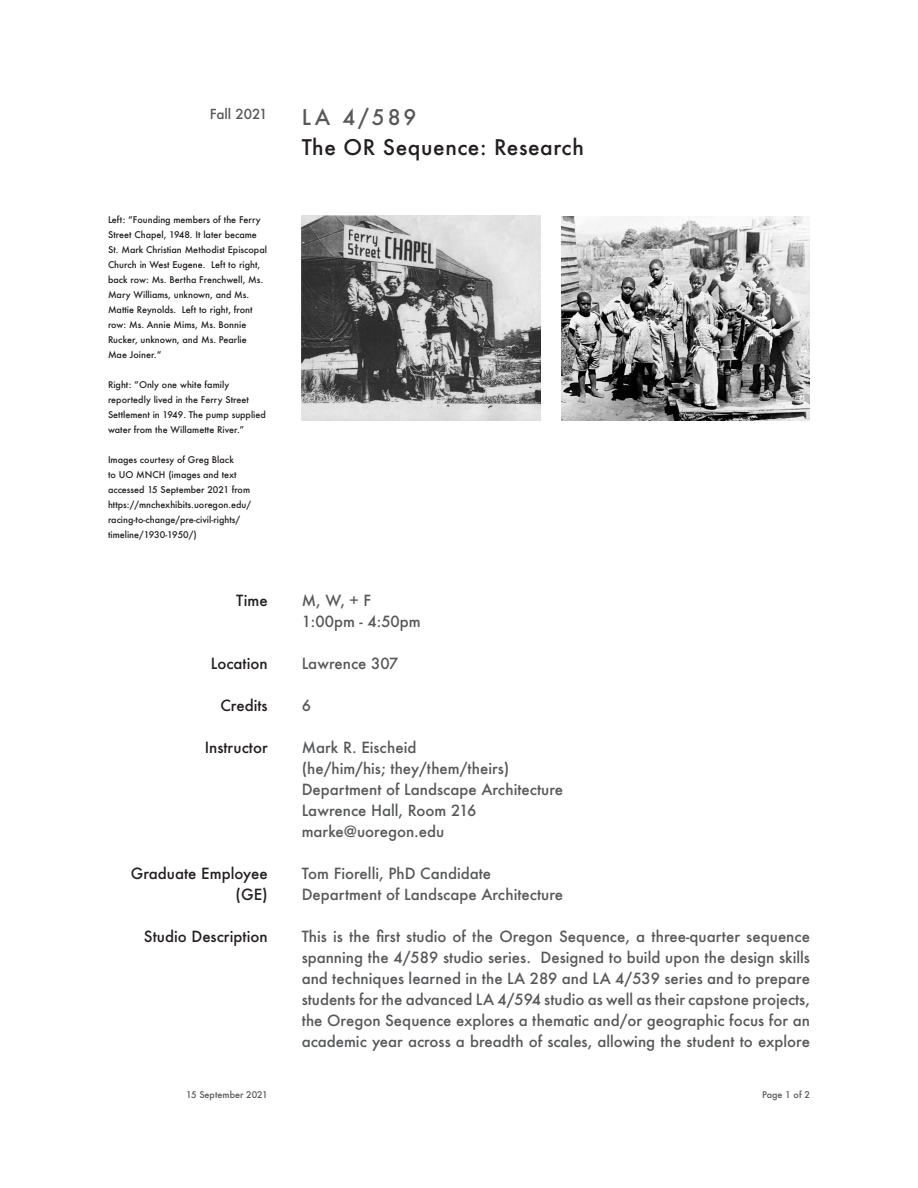
<style>
.page{position:relative;width:918px;height:1188px;background:#fff}
.page>*{position:absolute;margin:0;border:0;box-sizing:border-box;transform-origin:0 0}
.t1{font:500 21px "Futura";letter-spacing:.025em;color:#231f20}
.t2{font:500 21px "Futura";color:#57585a}
.t3{font:500 15px/21px "Futura";color:#57585a;text-align:justify}
.t4{font:500 15px/21px "Futura";color:#231f20;text-align:right}
.t5{font:500 13.5px "Futura";color:#57585a}
.t6{font:500 9px/15px "Futura";color:#231f20}
.t7{font:500 9px "Futura";color:#57585a}
</style>
<div class="page">
<img style="left:302px;top:216px;width:238px;height:205px">
<img style="left:562px;top:216px;width:248px;height:205px">
<p class="t5" style="left:210px;top:105px;width:59px">Fall 2021</p>
<h1 class="t2" style="left:302px;top:103px;width:116px">LA 4/589</h1>
<h1 class="t1" style="left:302px;top:133px;width:284px">The OR Sequence: Research</h1>
<p class="t6" style="left:108px;top:212px;width:161px">Left: “Founding members of the Ferry Street Chapel, 1948. It later became St. Mark Christian Methodist Episcopal Church in West Eugene. Left to right, back row: Ms. Bertha Frenchwell, Ms.<br>Mary Williams, unknown, and Ms.<br>Mattie Reynolds. Left to right, front row: Ms. Annie Mims, Ms. Bonnie Rucker, unknown, and Ms. Pearlie Mae Joiner.“</p>
<p class="t6" style="left:108px;top:377px;width:159px">Right: “Only one white family reportedly lived in the Ferry Street Settlement in 1949. The pump supplied water from the Willamette River.”</p>
<p class="t6" style="left:108px;top:452px;width:145px">Images courtesy of Greg Black<br>to UO MNCH (images and text accessed 15 September 2021 from https://mnchexhibits.uoregon.edu/ racing-to-change/pre-civil-rights/ timeline/1930-1950/)</p>
<p class="t4" style="left:236px;top:590px;width:33px">Time</p>
<p class="t4" style="left:211px;top:653px;width:58px">Location</p>
<p class="t4" style="left:220px;top:695px;width:49px">Credits</p>
<p class="t4" style="left:205px;top:737px;width:64px">Instructor</p>
<p class="t4" style="left:131px;top:863px;width:138px">Graduate Employee (GE)</p>
<p class="t4" style="left:144px;top:926px;width:125px">Studio Description</p>
<p class="t7" style="left:186px;top:1089px;width:83px">15 September 2021</p>
<p class="t3" style="left:302px;top:590px;width:71px">M, W, + F</p>
<p class="t3" style="left:302px;top:611px;width:121px">1:00pm - 4:50pm</p>
<p class="t3" style="left:302px;top:653px;width:98px">Lawrence 307</p>
<p class="t3" style="left:302px;top:695px;width:11px">6</p>
<p class="t3" style="left:302px;top:737px;width:116px">Mark R. Eischeid</p>
<p class="t3" style="left:302px;top:758px;width:209px">(he/him/his; they/them/theirs)</p>
<p class="t3" style="left:302px;top:779px;width:263px">Department of Landscape Architecture</p>
<p class="t3" style="left:302px;top:800px;width:176px">Lawrence Hall, Room 216</p>
<p class="t3" style="left:302px;top:821px;width:144px">marke@uoregon.edu</p>
<p class="t3" style="left:302px;top:863px;width:191px">Tom Fiorelli, PhD Candidate</p>
<p class="t3" style="left:302px;top:884px;width:263px">Department of Landscape Architecture</p>
<p class="t3" style="left:302px;top:926px;width:510px">This is the first studio of the Oregon Sequence, a three-quarter sequence spanning the 4/589 studio series. Designed to build upon the design skills and techniques learned in the LA 289 and LA 4/539 series and to prepare students for the advanced LA 4/594 studio as well as their capstone projects, the Oregon Sequence explores a thematic and/or geographic focus for an academic year across a breadth of scales, allowing the student to explore</p>
<p class="t7" style="left:762px;top:1089px;width:49px">Page 1 of 2</p>
</div>
